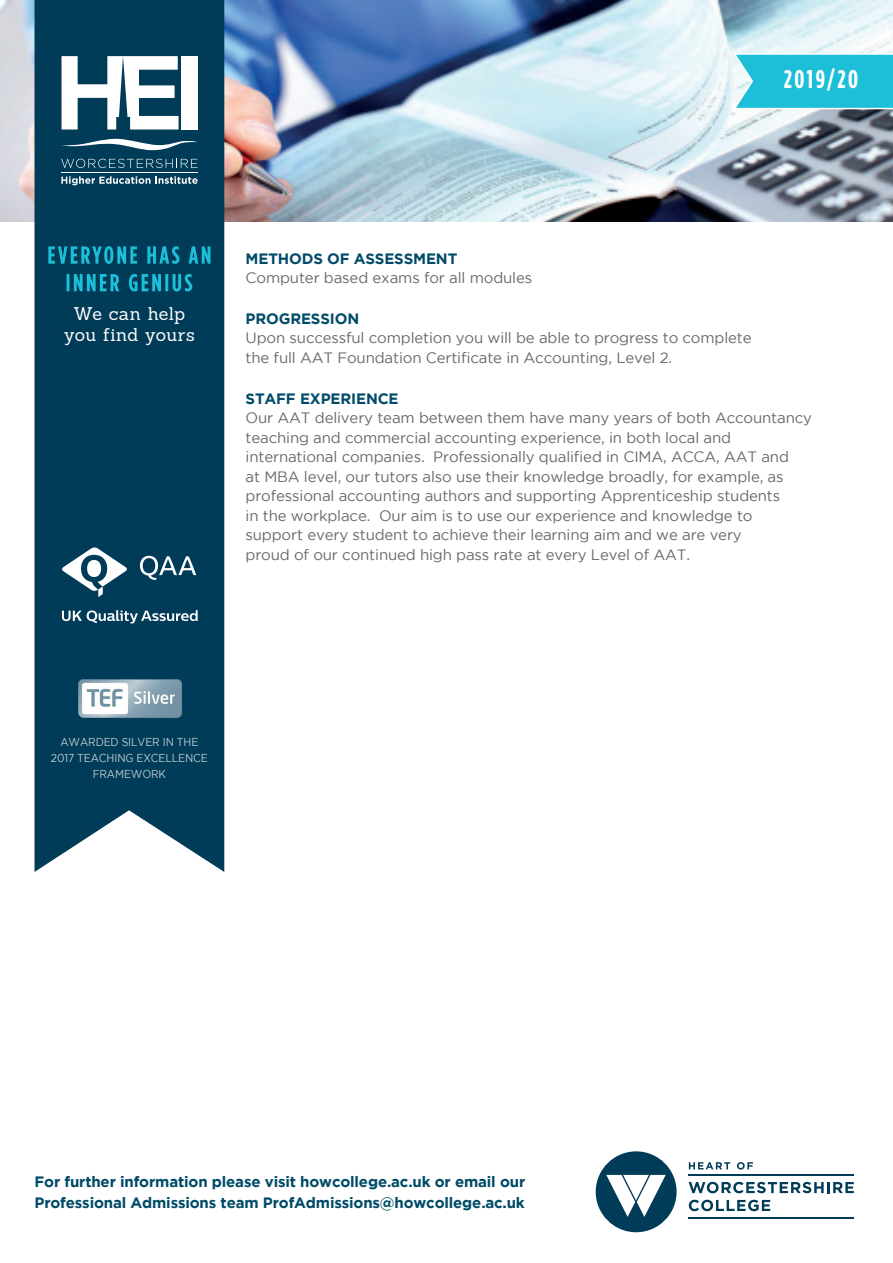
<style>
.page{position:relative;width:893px;height:1263px;background:#fff}
.page>*{position:absolute;margin:0;border:0;box-sizing:border-box;transform-origin:0 0}
.t1{font:700 25.5px "Gotham Condensed";letter-spacing:.1em;color:#fff}
.t2{font:18px/21.5px "Sanchez";letter-spacing:.015em;color:#fff;text-align:center}
.t3{font:15px/19.5px "Gotham";letter-spacing:-.01em;color:#69696c}
.t4{font:700 15px/21px "Gotham";letter-spacing:-.01em;color:#004b68}
.t5{font:11.55px/16px "Gotham";letter-spacing:-.01em;color:#beccd5;text-align:center;scale:.91 1}
</style>
<div class="page">
<img style="left:0;top:0;width:893px;height:221px">
<svg style="left:596px;top:1151px;width:81px;height:81px"></svg>
<svg style="left:689px;top:1162px;width:41px;height:7px"></svg>
<svg style="left:737px;top:1162px;width:16px;height:7px"></svg>
<svg style="left:689px;top:1182px;width:165px;height:11px"></svg>
<svg style="left:689px;top:1200px;width:81px;height:11px"></svg>
<hr style="left:688px;top:1174px;width:166px;height:1px;background:#003b57">
<hr style="left:688px;top:1218px;width:166px;height:1px;background:#003b57">
<div style="left:35px;top:0;width:189px;height:872px;background:#003b57"></div>
<svg style="left:732px;top:52px;width:161px;height:58px;background:#3dc6dc"></svg>
<img style="left:68px;top:674px;width:123px;height:48px">
<svg style="left:48px;top:246px;width:162px;height:18px;background:#0b728d"></svg>
<svg style="left:67px;top:274px;width:125px;height:18px;background:#0c7591"></svg>
<div style="left:181px;top:56px;width:17px;height:74px;background:#fff"></div>
<svg style="left:61px;top:139px;width:136px;height:11px"></svg>
<hr style="left:61px;top:172px;width:136px;height:1px;background:#fff">
<svg style="left:61px;top:159px;width:136px;height:9px"></svg>
<svg style="left:61px;top:176px;width:137px;height:9px"></svg>
<svg style="left:62px;top:56px;width:117px;height:74px"></svg>
<svg style="left:62px;top:610px;width:136px;height:13px"></svg>
<svg style="left:62px;top:547px;width:65px;height:50px"></svg>
<svg style="left:140px;top:556px;width:56px;height:24px"></svg>
<h1 class="t1" style="left:784px;top:64px;width:76px">2019/20</h1>
<p class="t2" style="left:64px;top:303px;width:132px">We can help you find yours</p>
<p class="t4" style="left:246px;top:247px;width:213px">METHODS OF ASSESSMENT</p>
<p class="t3" style="left:246px;top:268px;width:288px">Computer based exams for all modules</p>
<p class="t4" style="left:246px;top:308px;width:115px">PROGRESSION</p>
<p class="t3" style="left:246px;top:328px;width:508px">Upon successful completion you will be able to progress to complete the full AAT Foundation Certificate in Accounting, Level 2.</p>
<p class="t4" style="left:246px;top:387px;width:155px">STAFF EXPERIENCE</p>
<p class="t3" style="left:246px;top:408px;width:568px">Our AAT delivery team between them have many years of both Accountancy teaching and commercial accounting experience, in both local and international companies. Professionally qualified in CIMA, ACCA, AAT and<br>at MBA level, our tutors also use their knowledge broadly, for example, as professional accounting authors and supporting Apprenticeship students<br>in the workplace. Our aim is to use our experience and knowledge to support every student to achieve their learning aim and we are very<br>proud of our continued high pass rate at every Level of AAT.</p>
<p class="t5" style="left:51px;top:733px;width:174px">AWARDED SILVER IN THE<br>2017 TEACHING EXCELLENCE<br>FRAMEWORK</p>
<p class="t4" style="left:35px;top:1170px;width:492px">For further information please visit howcollege.ac.uk or email our<br>Professional Admissions team ProfAdmissions@howcollege.ac.uk</p>
</div>
